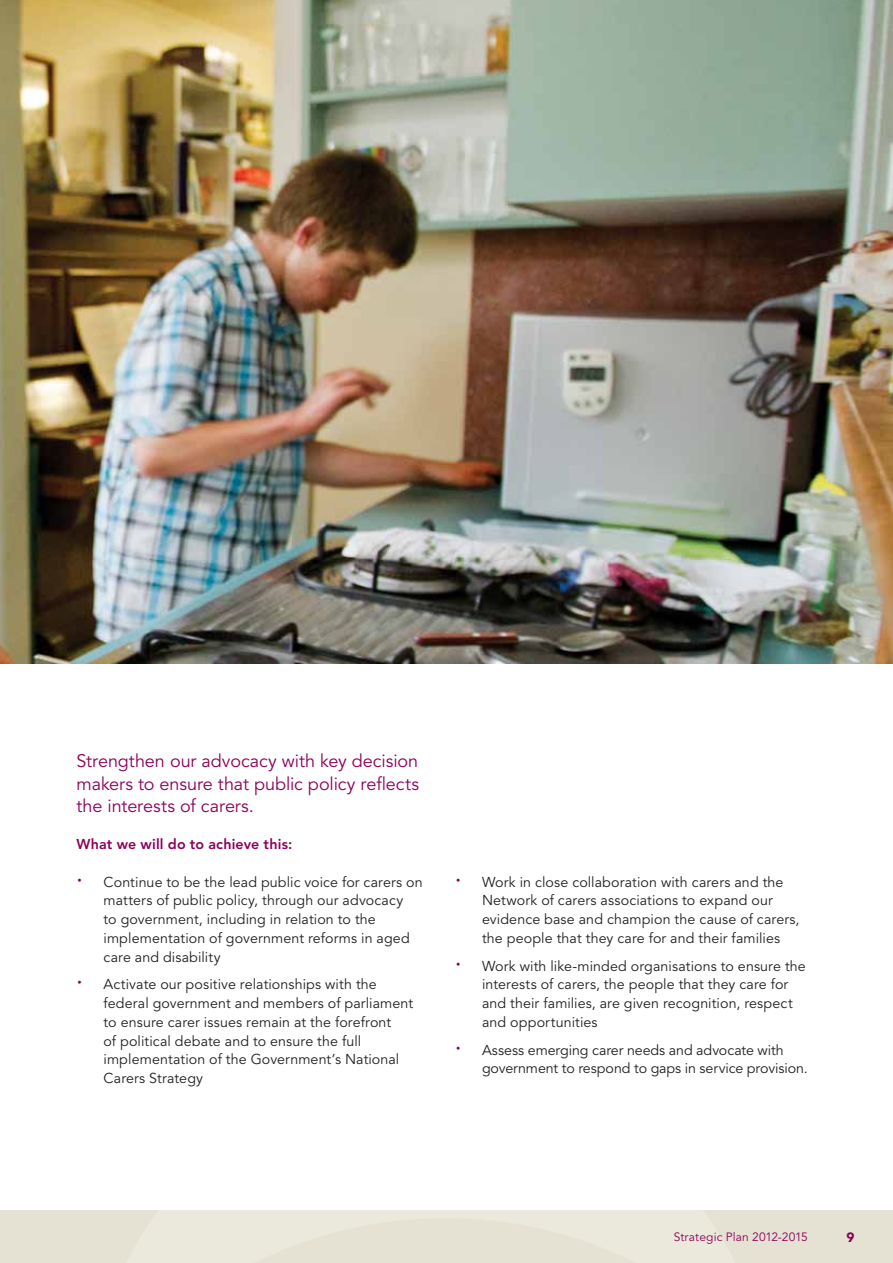
<style>
.page{position:relative;width:893px;height:1263px;background:#fff}
.page>*{position:absolute;margin:0;border:0;box-sizing:border-box;transform-origin:0 0}
.t1{font:18px/22.5px "Avenir LT Std";letter-spacing:-.005em;color:#8b005a;text-align:justify}
.t2{font:14.25px/18.8px "Avenir LT Std";letter-spacing:.005em;color:#231f20}
.t3{font:800 14.25px "Avenir LT Std";letter-spacing:.015em;color:#8b005a}
.t4{font:900 13.5px "Avenir LT Std";color:#8b005a}
.t5{font:12px "Avenir LT Std";letter-spacing:.01em;color:#8b005a}
.s1{font-weight:500;font-size:22.5px;color:#8b005a}
</style>
<div class="page">
<img style="left:0;top:0;width:893px;height:663px">
<p class="t1" style="left:77px;top:750px;width:344px">Strengthen our advocacy with key decision makers to ensure that public policy reflects the interests of carers.</p>
<p class="t3" style="left:77px;top:835px;width:217px">What we will do to achieve this:</p>
<p class="t2" style="left:104px;top:873px;width:321px;text-indent:-27px"><span class="s1">∙</span> Continue to be the lead public voice for carers on matters of public policy, through our advocacy<br>to government, including in relation to the implementation of government reforms in aged care and disability</p>
<p class="t2" style="left:104px;top:975px;width:311px;text-indent:-27px"><span class="s1">∙</span> Activate our positive relationships with the federal government and members of parliament to ensure carer issues remain at the forefront<br>of political debate and to ensure the full implementation of the Government’s National Carers Strategy</p>
<p class="t2" style="left:482px;top:873px;width:319px;text-indent:-27px"><span class="s1">∙</span> Work in close collaboration with carers and the Network of carers associations to expand our evidence base and champion the cause of carers, the people that they care for and their families</p>
<p class="t2" style="left:482px;top:957px;width:325px;text-indent:-27px"><span class="s1">∙</span> Work with like-minded organisations to ensure the interests of carers, the people that they care for and their families, are given recognition, respect and opportunities</p>
<p class="t2" style="left:482px;top:1041px;width:327px;text-indent:-27px"><span class="s1">∙</span> Assess emerging carer needs and advocate with government to respond to gaps in service provision.</p>
<p class="t5" style="left:674px;top:1230px;width:136px">Strategic Plan 2012-2015</p>
<p class="t4" style="left:846px;top:1229px;width:9px">9</p>
</div>
